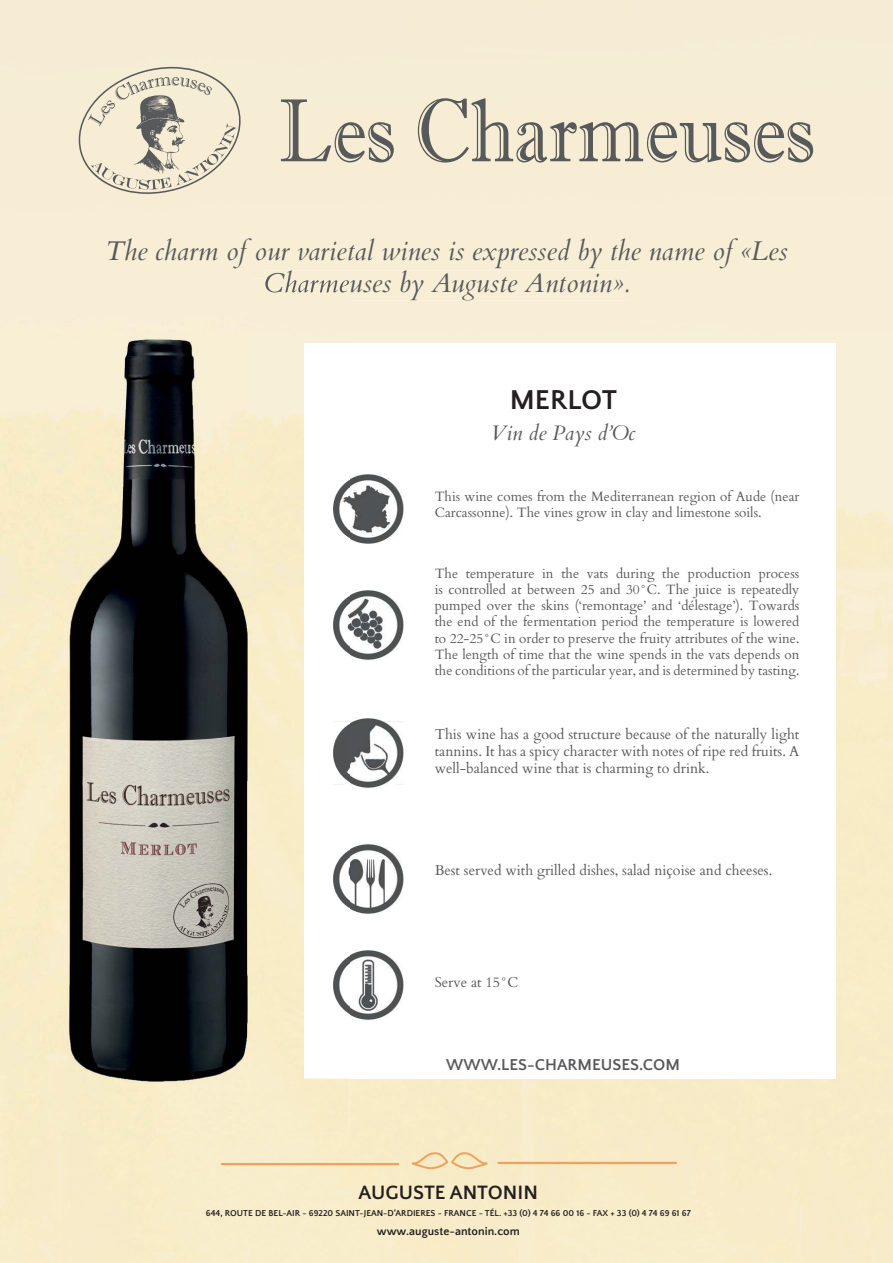
<style>
.page{position:relative;width:893px;height:1263px;background:#fff}
.page>*{position:absolute;margin:0;border:0;box-sizing:border-box;transform-origin:0 0}
.t1{font:700 28.5px "Quattrocento Sans";color:#231f20}
.t2{font:italic 27px/32.4px "Cardo";color:#58595b;text-align:center}
.t3{font:italic 21px "Cardo";color:#58595b}
.t4{font:700 20.25px "Quattrocento Sans";color:#231f20}
.t5{font:700 16.5px "Quattrocento Sans";color:#58595b}
.t6{font:14.25px/17.1px "Cardo";color:#58595b;text-align:justify}
.t7{font:13.5px/16.2px "Cardo";color:#58595b}
.t8{font:700 12px "Quattrocento Sans";color:#231f20}
.t9{font:700 9px "Quattrocento Sans";color:#231f20}
</style>
<div class="page">
<div style="left:315px;top:1079px;width:474px;height:184px;background:#f8ebc7"></div>
<div style="left:0;top:1133px;width:315px;height:130px;background:#f8ecc9"></div>
<svg style="left:71px;top:67px;width:177px;height:127px;background:#dfd7c3"></svg>
<svg style="left:281px;top:99px;width:113px;height:63px;background:#d4ccba"></svg>
<svg style="left:418px;top:98px;width:395px;height:65px;background:#d4ccba"></svg>
<svg style="left:412px;top:1151px;width:76px;height:18px"></svg>
<hr style="left:222px;top:1163px;width:176px;height:2px;background:#efa25e">
<hr style="left:498px;top:1162px;width:178px;height:2px;background:#efa25e">
<img style="left:350px;top:844px;width:54px;height:70px">
<img style="left:350px;top:474px;width:54px;height:69px">
<img style="left:350px;top:718px;width:54px;height:71px">
<img style="left:350px;top:950px;width:54px;height:70px">
<img style="left:350px;top:590px;width:54px;height:71px">
<img style="left:0;top:278px;width:350px;height:855px">
<img style="left:304px;top:343px;width:46px;height:735px">
<img style="left:265px;top:278px;width:85px;height:23px">
<img style="left:265px;top:278px;width:53px;height:15px">
<h2 class="t2" style="left:105px;top:237px;width:684px">The charm of our varietal wines is expressed by the name of «Les<br>Charmeuses by Auguste Antonin».</h2>
<h1 class="t1" style="left:510px;top:385px;width:109px">MERLOT</h1>
<h3 class="t3" style="left:491px;top:423px;width:146px">Vin de Pays d’Oc</h3>
<p class="t7" style="left:435px;top:489px;width:366px">This wine comes from the Mediterranean region of Aude (near<br>Carcassonne). The vines grow in clay and limestone soils.</p>
<p class="t7" style="left:435px;top:566px;width:366px;text-align:justify">The temperature in the vats during the production process is controlled at between 25 and 30°C. The juice is repeatedly pumped over the skins (‘remontage’ and ‘délestage’). Towards the end of the fermentation period the temperature is lowered to 22-25°C in order to preserve the fruity attributes of the wine.<br>The length of time that the wine spends in the vats depends on the conditions of the particular year, and is determined by tasting.</p>
<p class="t6" style="left:435px;top:727px;width:366px">This wine has a good structure because of the naturally light tannins. It has a spicy character with notes of ripe red fruits. A well-balanced wine that is charming to drink.</p>
<p class="t6" style="left:435px;top:863px;width:339px">Best served with grilled dishes, salad niçoise and cheeses.</p>
<p class="t6" style="left:435px;top:974px;width:85px">Serve at 15°C</p>
<p class="t5" style="left:446px;top:1056px;width:235px">WWW.LES-CHARMEUSES.COM</p>
<h3 class="t4" style="left:359px;top:1182px;width:181px">AUGUSTE ANTONIN</h3>
<p class="t8" style="left:377px;top:1225px;width:144px">www.auguste-antonin.com</p>
<p class="t9" style="left:206px;top:1208px;width:486px">644, ROUTE DE BEL-AIR - 69220 SAINT-JEAN-D’ARDIERES - FRANCE - TÉL. +33 (0) 4 74 66 00 16 - FAX + 33 (0) 4 74 69 61 67</p>
</div>
